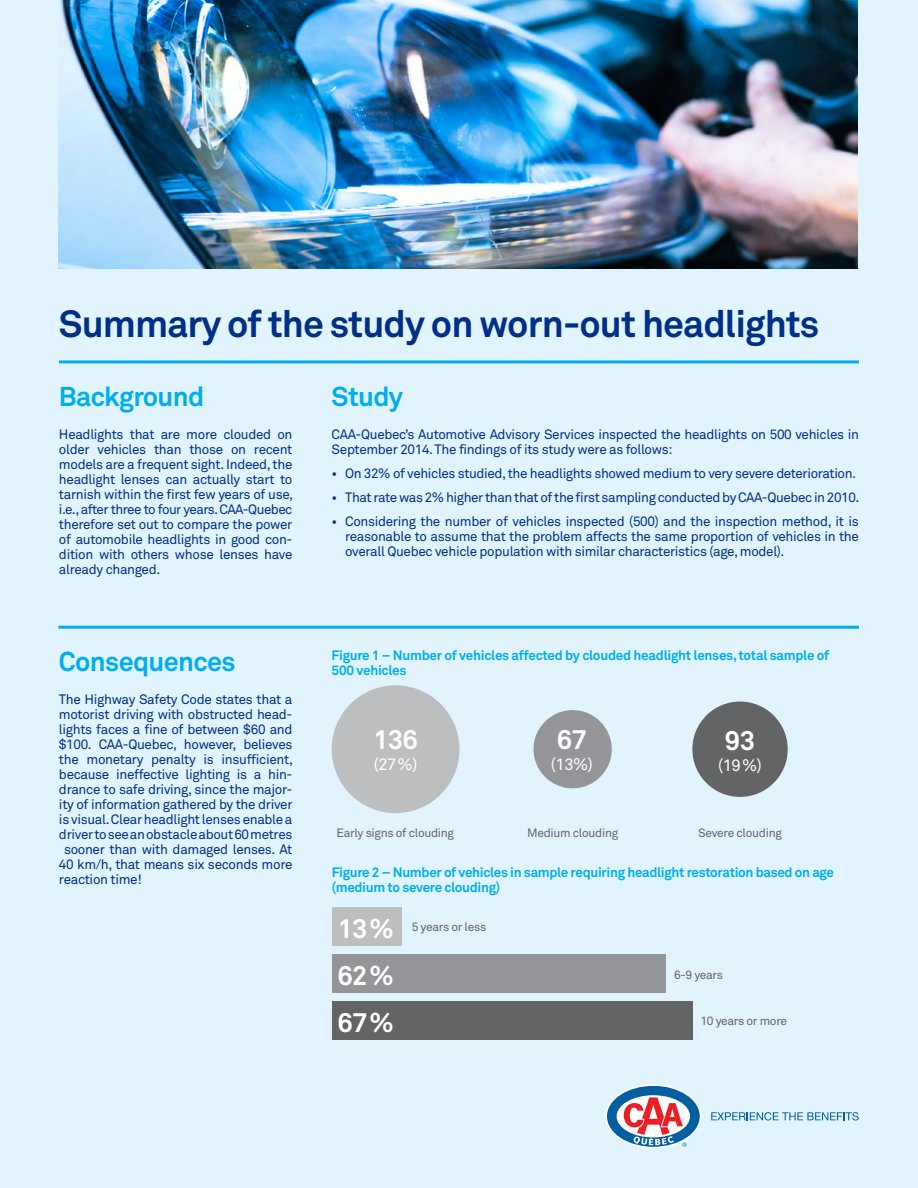
<style>
.page{position:relative;width:918px;height:1188px;background:#e1f4fd}
.page>*{position:absolute;margin:0;border:0;box-sizing:border-box;transform-origin:0 0}
.t1{font:700 37.5px "Akkurat Office";letter-spacing:-.025em;color:#002f87}
.t2{font:700 27px "Akkurat Office";letter-spacing:-.025em;color:#00aeef}
.t3{font:700 27px/47.2px "Akkurat Office";letter-spacing:-.025em;color:#fff;text-align:justify}
.t4{font:16.5px "Akkurat Office";color:#fff}
.t5{font:13.5px/15px "Akkurat Office";letter-spacing:-.025em;color:#002f87}
.t6{font:700 13.5px/15px "Akkurat Office";letter-spacing:-.025em;color:#00aeef}
.t7{font:12px "Akkurat Office";letter-spacing:-.025em;color:#636466}
</style>
<div class="page">
<img style="left:59px;top:0;width:799px;height:269px">
<div style="left:332px;top:1002px;width:360px;height:38px;background:#636466"></div>
<div style="left:332px;top:955px;width:333px;height:38px;background:#939598"></div>
<div style="left:332px;top:907px;width:70px;height:39px;background:#bcbec0"></div>
<div style="left:332px;top:685px;width:128px;height:128px;background:#bcbec0;border-radius:50%"></div>
<div style="left:534px;top:710px;width:78px;height:78px;background:#939598;border-radius:50%"></div>
<div style="left:692px;top:702px;width:96px;height:95px;background:#636466;border-radius:50%"></div>
<hr style="left:59px;top:360px;width:800px;height:3px;background:#00aeef">
<hr style="left:58px;top:626px;width:801px;height:3px;background:#00aeef">
<svg style="left:711px;top:1112px;width:148px;height:9px"></svg>
<svg style="left:605px;top:1084px;width:96px;height:64px"></svg>
<h1 class="t1" style="left:59px;top:301px;width:762px">Summary of the study on worn-out headlights</h1>
<h2 class="t2" style="left:332px;top:379px;width:73px">Study</h2>
<p class="t5" style="left:332px;top:427px;width:529px">CAA-Quebec’s Automotive Advisory Services inspected the headlights on 500 vehicles in<br>September 2014. The findings of its study were as follows:</p>
<p class="t5" style="left:332px;top:466px;width:526px">• On 32% of vehicles studied, the headlights showed medium to very severe deterioration.</p>
<p class="t5" style="left:332px;top:490px;width:529px">• That rate was 2% higher than that of the first sampling conducted by CAA-Quebec in 2010.</p>
<p class="t5" style="left:345px;top:514px;width:515px;text-align:justify;text-indent:-14px">• Considering the number of vehicles inspected (500) and the inspection method, it is reasonable to assume that the problem affects the same proportion of vehicles in the overall Quebec vehicle population with similar characteristics (age, model).</p>
<h2 class="t2" style="left:59px;top:379px;width:147px">Background</h2>
<p class="t5" style="left:59px;top:427px;width:236px">Headlights that are more clouded on older vehicles than those on recent models are a frequent sight. Indeed, the headlight lenses can actually start to tarnish within the first few years of use, i.e., after three to four years. CAA-Quebec therefore set out to compare the power of automobile headlights in good con&shy;dition with others whose lenses have already changed.</p>
<p class="t6" style="left:332px;top:648px;width:499px">Figure 1 – Number of vehicles affected by clouded headlight lenses, total sample of<br>500 vehicles</p>
<h2 class="t2" style="left:59px;top:644px;width:178px">Consequences</h2>
<p class="t5" style="left:59px;top:692px;width:235px">The Highway Safety Code states that a</p>
<p class="t5" style="left:59px;top:707px;width:235px">motorist driving with obstructed head-</p>
<p class="t5" style="left:59px;top:722px;width:235px">lights faces a fine of between $60 and</p>
<p class="t5" style="left:59px;top:737px;width:235px">$100. CAA-Quebec, however, believes</p>
<p class="t5" style="left:59px;top:752px;width:236px">the monetary penalty is insufficient,</p>
<p class="t5" style="left:59px;top:767px;width:235px">because ineffective lighting is a hin-</p>
<p class="t5" style="left:59px;top:782px;width:233px">drance to safe driving, since the major-</p>
<p class="t5" style="left:59px;top:797px;width:235px">ity of information gathered by the driver</p>
<p class="t5" style="left:59px;top:812px;width:235px">is visual. Clear headlight lenses enable a</p>
<p class="t5" style="left:59px;top:827px;width:235px">driver to see an obstacle about 60 metres</p>
<p class="t5" style="left:64px;top:842px;width:230px">sooner than with damaged lenses. At</p>
<p class="t5" style="left:59px;top:857px;width:235px">40 km/h, that means six seconds more</p>
<p class="t5" style="left:59px;top:872px;width:84px">reaction time!</p>
<p class="t6" style="left:332px;top:865px;width:504px">Figure 2 – Number of vehicles in sample requiring headlight restoration based on age (medium to severe clouding)</p>
<p class="t7" style="left:412px;top:920px;width:76px">5 years or less</p>
<p class="t7" style="left:674px;top:967px;width:50px">6-9 years</p>
<p class="t7" style="left:700px;top:1014px;width:88px">10 years or more</p>
<h2 class="t3" style="left:557px;top:716px;width:32px">67</h2>
<p class="t4" style="left:551px;top:754px;width:43px">(13%)</p>
<h2 class="t3" style="left:373px;top:717px;width:46px">136</h2>
<p class="t4" style="left:374px;top:755px;width:45px">(27%)</p>
<h2 class="t3" style="left:725px;top:717px;width:32px">93</h2>
<p class="t4" style="left:718px;top:755px;width:45px">(19%)</p>
<p class="t7" style="left:337px;top:826px;width:119px">Early signs of clouding</p>
<p class="t7" style="left:527px;top:826px;width:93px">Medium clouding</p>
<p class="t7" style="left:698px;top:826px;width:85px">Severe clouding</p>
<h2 class="t3" style="left:337px;top:905px;width:58px">13% 62% 67%</h2>
</div>
